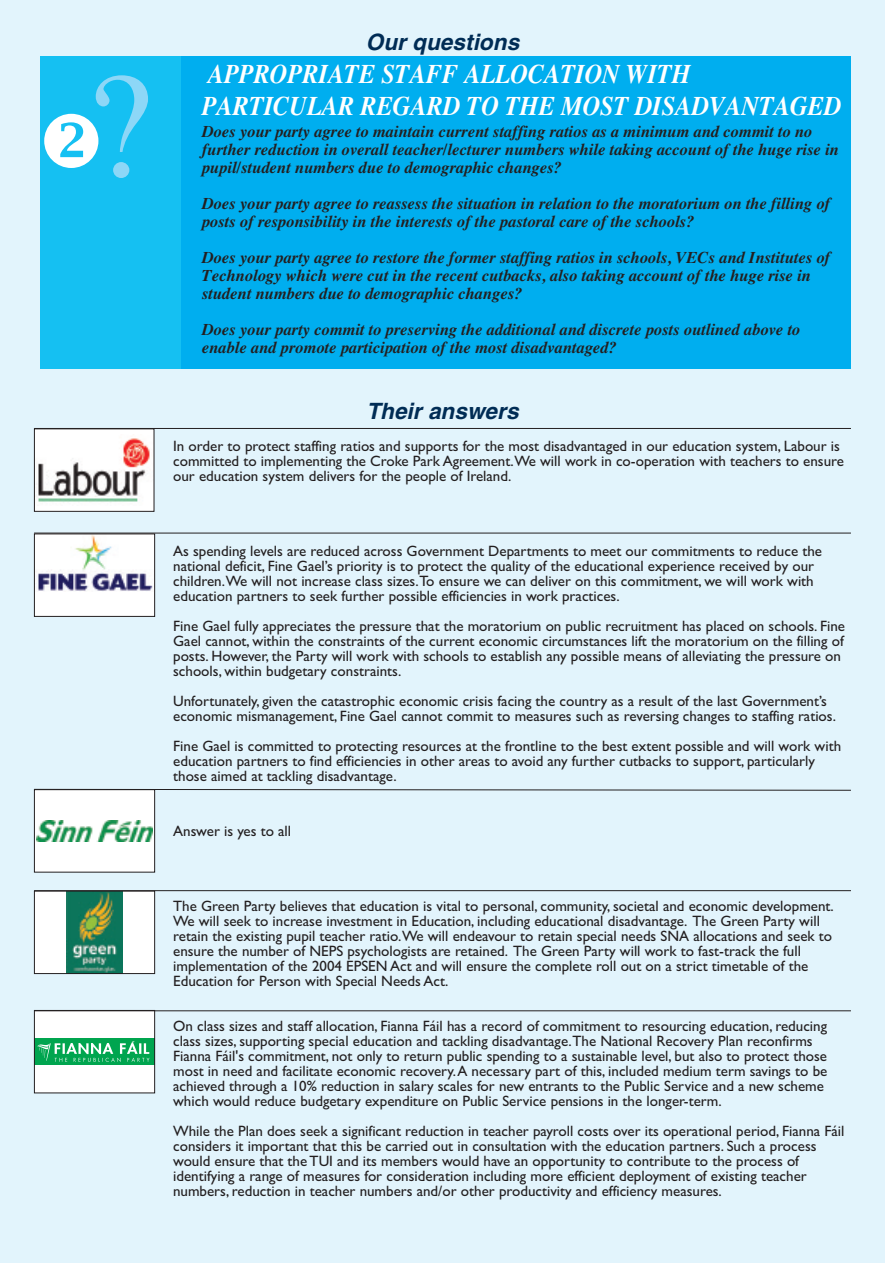
<style>
.page{position:relative;width:885px;height:1263px;background:#fff}
.page>*{position:absolute;margin:0;border:0;box-sizing:border-box;transform-origin:0 0}
.t1{font:150px "Times";color:#8dd7f7}
.t2{font:italic 700 27px/32.4px "Times";color:#fff;scale:.9 1}
.t3{font:italic 700 22.5px "Helvetica";letter-spacing:.005em;color:#002c55}
.t4{font:italic 700 16.5px/18px "Times";color:#231f20}
.t5{font:15px/15px "Gill Sans";color:#231f20}
</style>
<div class="page">
<div style="left:0;top:0;width:884px;height:1263px;background:#e2f4fc"></div>
<div style="left:34px;top:429px;width:120px;height:82px;background:#fff"></div>
<img style="left:36px;top:438px;width:114px;height:64px">
<div style="left:34px;top:428px;width:120px;height:84px;border:1px solid #231f20"></div>
<div style="left:34px;top:534px;width:121px;height:82px;background:#fff"></div>
<img style="left:38px;top:535px;width:115px;height:56px">
<div style="left:34px;top:533px;width:121px;height:84px;border:1px solid #231f20"></div>
<div style="left:34px;top:790px;width:121px;height:82px;background:#fff"></div>
<img style="left:37px;top:820px;width:115px;height:21px">
<div style="left:34px;top:789px;width:121px;height:83px;border:1px solid #231f20"></div>
<div style="left:34px;top:891px;width:121px;height:82px;background:#fff"></div>
<img style="left:67px;top:893px;width:55px;height:79px">
<div style="left:34px;top:891px;width:121px;height:83px;border:1px solid #231f20"></div>
<div style="left:34px;top:1010px;width:121px;height:83px;background:#fff"></div>
<div style="left:34px;top:1038px;width:121px;height:27px;background:#00a54f"></div>
<svg style="left:37px;top:1041px;width:112px;height:21px"></svg>
<div style="left:34px;top:1010px;width:121px;height:83px;border:1px solid #231f20"></div>
<div style="left:174px;top:57px;width:676px;height:312px;background:#00aeef"></div>
<hr style="left:34px;top:428px;width:816px;height:1px;background:#231f20">
<hr style="left:34px;top:533px;width:816px;height:1px;background:#231f20">
<svg style="left:33px;top:789px;width:818px;height:2px;background:#81868a"></svg>
<hr style="left:34px;top:890px;width:816px;height:1px;background:#231f20">
<hr style="left:34px;top:1010px;width:816px;height:1px;background:#231f20">
<div style="left:40px;top:57px;width:140px;height:312px;background:#15c0f2"></div>
<h1 class="t1" style="left:86px;top:37px;width:68px">?</h1>
<h3 class="t3" style="left:365px;top:34px;width:155px">Our questions</h3>
<h2 class="t2" style="left:202px;top:57px;width:712px">APPROPRIATE STAFF ALLOCATION WITH<br>PARTICULAR REGARD TO THE MOST DISADVANTAGED</h2>
<p class="t4" style="left:202px;top:123px;width:638px">Does your party agree to maintain current staffing ratios as a minimum and commit to no further reduction in overall teacher/lecturer numbers while taking account of the huge rise in pupil/student numbers due to demographic changes?</p>
<p class="t4" style="left:202px;top:195px;width:629px">Does your party agree to reassess the situation in relation to the moratorium on the filling of posts of responsibility in the interests of the pastoral care of the schools?</p>
<p class="t4" style="left:202px;top:249px;width:629px">Does your party agree to restore the former staffing ratios in schools, VECs and Institutes of<br>Technology which were cut in the recent cutbacks, also taking account of the huge rise in student numbers due to demographic changes?</p>
<p class="t4" style="left:202px;top:321px;width:600px">Does your party commit to preserving the additional and discrete posts outlined above to enable and promote participation of the most disadvantaged?</p>
<h3 class="t3" style="left:366px;top:403px;width:154px">Their answers</h3>
<p class="t5" style="left:173px;top:438px;width:672px">In order to protect staffing ratios and supports for the most disadvantaged in our education system, Labour is committed to implementing the Croke Park Agreement.We will work in co-operation with teachers to ensure our education system delivers for the people of Ireland.</p>
<p class="t5" style="left:173px;top:543px;width:650px">As spending levels are reduced across Government Departments to meet our commitments to reduce the national deficit, Fine Gael’s priority is to protect the quality of the educational experience received by our children.We will not increase class sizes.To ensure we can deliver on this commitment, we will work with education partners to seek further possible efficiencies in work practices.</p>
<p class="t5" style="left:173px;top:618px;width:673px">Fine Gael fully appreciates the pressure that the moratorium on public recruitment has placed on schools. Fine Gael cannot, within the constraints of the current economic circumstances lift the moratorium on the filling of posts. However, the Party will work with schools to establish any possible means of alleviating the pressure on schools, within budgetary constraints.</p>
<p class="t5" style="left:173px;top:693px;width:664px">Unfortunately, given the catastrophic economic crisis facing the country as a result of the last Government’s economic mismanagement, Fine Gael cannot commit to measures such as reversing changes to staffing ratios.</p>
<p class="t5" style="left:173px;top:738px;width:669px">Fine Gael is committed to protecting resources at the frontline to the best extent possible and will work with education partners to find efficiencies in other areas to avoid any further cutbacks to support, particularly those aimed at tackling disadvantage.</p>
<p class="t5" style="left:173px;top:824px;width:119px">Answer is yes to all</p>
<p class="t5" style="left:173px;top:899px;width:662px">The Green Party believes that education is vital to personal, community, societal and economic development.<br>We will seek to increase investment in Education, including educational disadvantage. The Green Party will retain the existing pupil teacher ratio.We will endeavour to retain special needs SNA allocations and seek to ensure the number of NEPS psychologists are retained. The Green Party will work to fast-track the full implementation of the 2004 EPSEN Act and will ensure the complete roll out on a strict timetable of the Education for Person with Special Needs Act.</p>
<p class="t5" style="left:173px;top:1019px;width:655px">On class sizes and staff allocation, Fianna Fáil has a record of commitment to resourcing education, reducing class sizes, supporting special education and tackling disadvantage.The National Recovery Plan reconfirms Fianna Fáil's commitment, not only to return public spending to a sustainable level, but also to protect those most in need and facilitate economic recovery.A necessary part of this, included medium term savings to be achieved through a 10% reduction in salary scales for new entrants to the Public Service and a new scheme which would reduce budgetary expenditure on Public Service pensions in the longer-term.</p>
<p class="t5" style="left:173px;top:1124px;width:672px">While the Plan does seek a significant reduction in teacher payroll costs over its operational period, Fianna Fáil considers it important that this be carried out in consultation with the education partners. Such a process would ensure that the TUI and its members would have an opportunity to contribute to the process of identifying a range of measures for consideration including more efficient deployment of existing teacher numbers, reduction in teacher numbers and/or other productivity and efficiency measures.</p>
</div>
